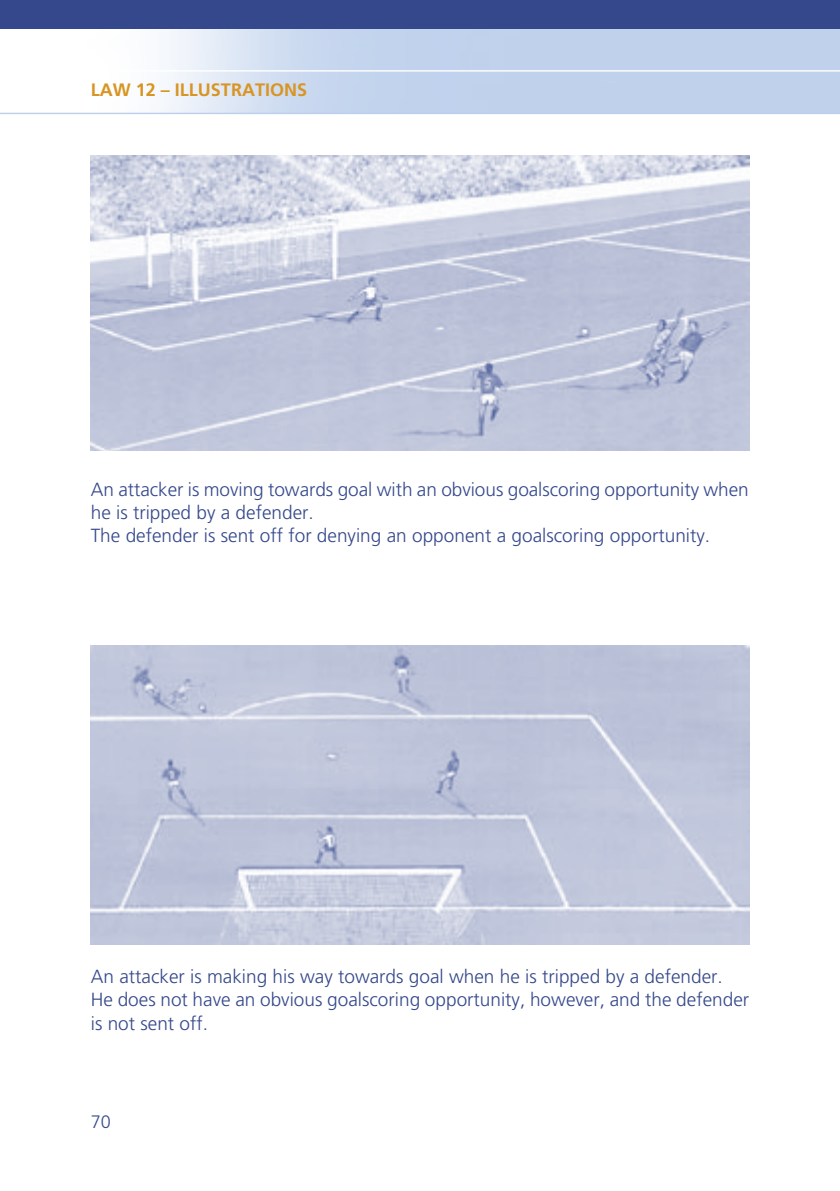
<style>
.page{position:relative;width:840px;height:1191px;background:#fff}
.page>*{position:absolute;margin:0;border:0;box-sizing:border-box;transform-origin:0 0}
.Fliesstext_Frutiger{font:300 19px/23.2px "Frutiger";color:#35488b}
.Kapitel_Head{font:700 18px "Frutiger";color:#d89523}
.t1{font:300 18px "Frutiger";color:#35488b}
</style>
<div class="page">
<img style="left:0;top:28px;width:840px;height:85px">
<div style="left:0;top:0;width:839px;height:28px;background:#35488b"></div>
<hr style="left:0;top:70px;width:839px;height:2px;background:#fff">
<hr style="left:0;top:113px;width:839px;height:1px;background:#bbceeb">
<svg style="left:839px;top:0;width:1px;height:28px"></svg>
<img style="left:91px;top:645px;width:657px;height:299px">
<img style="left:91px;top:156px;width:657px;height:295px">
<p class="Kapitel_Head" style="left:91px;top:79px;width:218px">LAW 12 – ILLUSTRATIONS</p>
<p class="Fliesstext_Frutiger" style="left:91px;top:477px;width:659px">An attacker is moving towards goal with an obvious goalscoring opportunity when he is tripped by a defender.</p>
<p class="Fliesstext_Frutiger" style="left:91px;top:524px;width:620px">The defender is sent off for denying an opponent a goalscoring opportunity.</p>
<p class="Fliesstext_Frutiger" style="left:91px;top:965px;width:633px">An attacker is making his way towards goal when he is tripped by a defender.</p>
<p class="Fliesstext_Frutiger" style="left:91px;top:988px;width:659px">He does not have an obvious goalscoring opportunity, however, and the defender is not sent off.</p>
<p class="t1" style="left:91px;top:1111px;width:22px">70</p>
</div>
